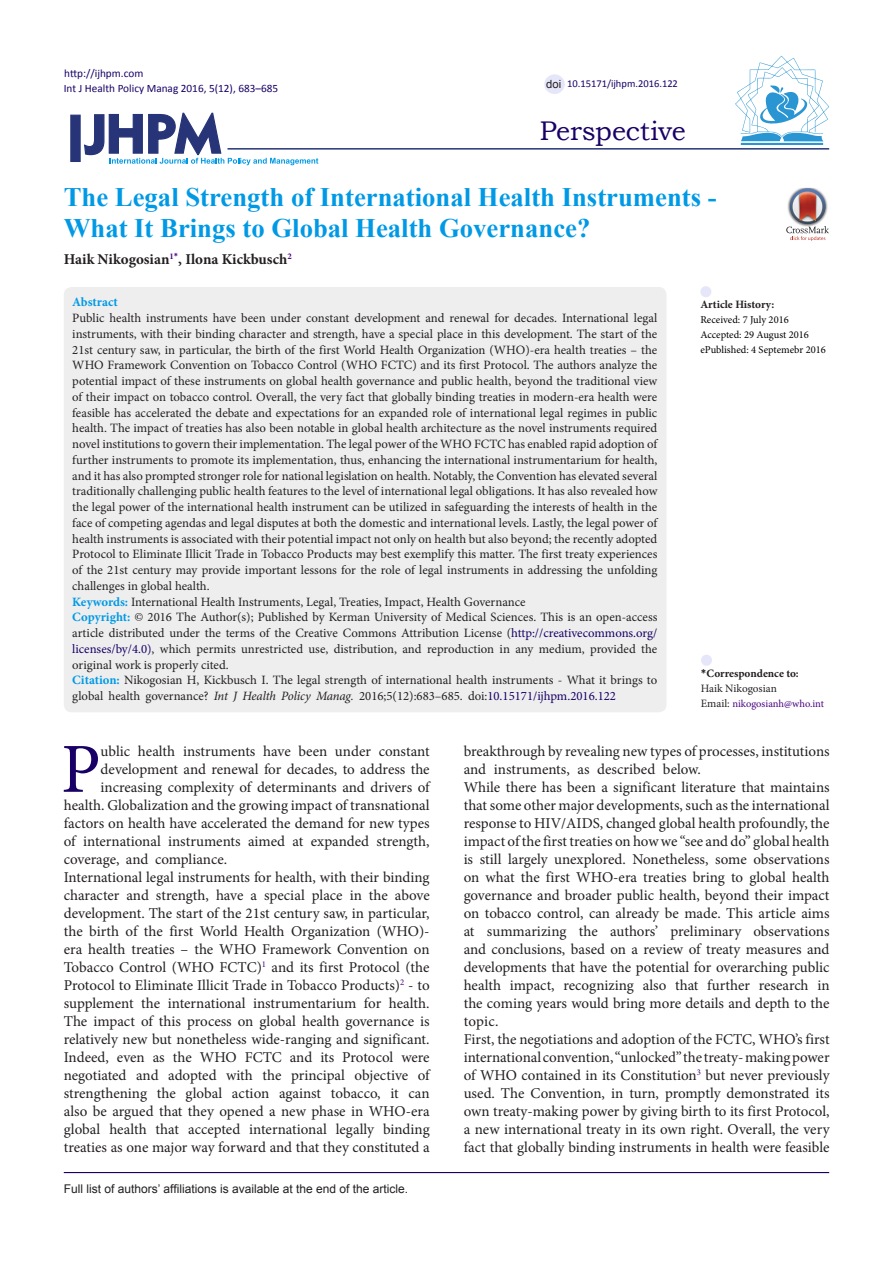
<style>
.page{position:relative;width:893px;height:1263px;background:#fff}
.page>*{position:absolute;margin:0;border:0;box-sizing:border-box;transform-origin:0 0}
.Plain_Text{font:70.35px "Minion Pro";color:#190066}
.t1{font:27px "Bookman Old Style";letter-spacing:-.005em;color:#190066}
.Default{font:700 26.7px/31.5px "Times New Roman";color:#0099e5}
.Plain_Text-2{font:15px/18px "Minion Pro";color:#231f20;text-align:justify}
.Default-2{font:700 15px "Minion Pro";color:#231f20}
.Default-3{font:12.75px/15.8px "Minion Pro";color:#231f20;text-align:justify}
.Default-4{font:700 12.75px "Minion Pro";color:#0099e5}
.t2{font:12px "Arial";color:#231f20}
.t3{font:11.25px "Calibri";color:#190066}
.t4{font:700 11.25px "Minion Pro";color:#231f20}
.t5{font:11.25px "Minion Pro";letter-spacing:-.005em;color:#231f20}
.t6{font:11.25px "Arial";color:#231f20}
.t7{font:10.5px "Minion Pro";color:#000}
.t8{font:10.5px "Minion Pro";color:#4b0082}
.t9{font:10.5px "Calibri";color:#190066}
.s1{font-weight:700;color:#0099e5}
.s2{color:#190066}
.s3{font-style:italic}
.s4{font-family:"Calibri"}
.s5{font-size:11.25px;color:#231f20}
</style>
<div class="page">
<svg style="left:84px;top:112px;width:234px;height:53px"></svg>
<div style="left:70px;top:115px;width:11px;height:47px;background:#273578;border:1px solid #273578"></div>
<hr style="left:227px;top:148px;width:602px;height:2px;background:#273578">
<div style="left:64px;top:287px;width:602px;height:425px;background:#eee;border-radius:8px"></div>
<div style="left:701px;top:655px;width:11px;height:11px;background:#e6e6fa;border-radius:50%"></div>
<div style="left:700px;top:286px;width:11px;height:11px;background:#e6e6fa;border-radius:50%"></div>
<hr style="left:64px;top:1172px;width:765px;height:1px;background:#190066">
<hr style="left:741px;top:143px;width:82px;height:2px;background:#2995d2">
<svg style="left:735px;top:56px;width:94px;height:85px"></svg>
<div style="left:544px;top:74px;width:21px;height:20px;background:#e6e6fa;border-radius:50%"></div>
<img style="left:798px;top:188px;width:18px;height:1px">
<svg style="left:786px;top:189px;width:43px;height:52px"></svg>
<p class="t3" style="left:64px;top:66px;width:81px">http://ijhpm.com</p>
<p class="t3" style="left:64px;top:81px;width:216px">Int J Health Policy Manag 2016, 5(12), 683–685</p>
<p class="t6" style="left:546px;top:76px;width:17px">doi</p>
<p class="t9" style="left:567px;top:77px;width:112px">10.15171/ijhpm.2016.122</p>
<p class="t1" style="left:540px;top:113px;width:148px">Perspective</p>
<p class="Default" style="left:64px;top:180px;width:654px">The Legal Strength of International Health Instruments -<br>What It Brings to Global Health Governance?</p>
<p class="Default-2" style="left:64px;top:248px;width:229px">Haik Nikogosian<sup>1</sup><sup>*</sup>, Ilona Kickbusch<sup>2</sup></p>
<p class="Default-4" style="left:72px;top:293px;width:47px">Abstract</p>
<p class="Default-3" style="left:72px;top:310px;width:587px">Public health instruments have been under constant development and renewal for decades. International legal instruments, with their binding character and strength, have a special place in this development. The start of the 21st century saw, in particular, the birth of the first World Health Organization (WHO)-era health treaties – the WHO Framework Convention on Tobacco Control (WHO FCTC) and its first Protocol. The authors analyze the potential impact of these instruments on global health governance and public health, beyond the traditional view of their impact on tobacco control. Overall, the very fact that globally binding treaties in modern-era health were feasible has accelerated the debate and expectations for an expanded role of international legal regimes in public health. The impact of treaties has also been notable in global health architecture as the novel instruments required novel institutions to govern their implementation. The legal power of the WHO FCTC has enabled rapid adoption of further instruments to promote its implementation, thus, enhancing the international instrumentarium for health, and it has also prompted stronger role for national legislation on health. Notably, the Convention has elevated several traditionally challenging public health features to the level of international legal obligations. It has also revealed how the legal power of the international health instrument can be utilized in safeguarding the interests of health in the face of competing agendas and legal disputes at both the domestic and international levels. Lastly, the legal power of health instruments is associated with their potential impact not only on health but also beyond; the recently adopted Protocol to Eliminate Illicit Trade in Tobacco Products may best exemplify this matter. The first treaty experiences of the 21st century may provide important lessons for the role of legal instruments in addressing the unfolding challenges in global health.</p>
<p class="Default-3" style="left:72px;top:594px;width:455px"><span class="s1">Keywords:</span> International Health Instruments, Legal, Treaties, Impact, Health Governance</p>
<p class="Default-3" style="left:72px;top:609px;width:587px"><span class="s1">Copyright:</span> © 2016 The Author(s); Published by Kerman University of Medical Sciences. This is an open-access article distributed under the terms of the Creative Commons Attribution License (<span class="s2">http://creativecommons.org/ licenses/by/4.0)</span>, which permits unrestricted use, distribution, and reproduction in any medium, provided the original work is properly cited.</p>
<p class="Default-3" style="left:72px;top:672px;width:586px"><span class="s1">Citation:</span> Nikogosian H, Kickbusch I. The legal strength of international health instruments - What it brings to global health governance? <span class="s3">Int J Health Policy Manag.</span> 2016;5(12):683–685. doi:<span class="s2">10.15171/ijhpm.2016.122</span></p>
<p class="t4" style="left:700px;top:297px;width:76px">Article History:</p>
<p class="t7" style="left:700px;top:313px;width:90px">Received: 7 July 2016</p>
<p class="t7" style="left:700px;top:328px;width:110px">Accepted: 29 August 2016</p>
<p class="t7" style="left:700px;top:343px;width:127px">ePublished: 4 Septemebr 2016</p>
<p class="t4" style="left:701px;top:665px;width:99px"><span class="s4">*</span>Correspondence to:</p>
<p class="t5" style="left:701px;top:681px;width:77px">Haik Nikogosian</p>
<p class="t8" style="left:701px;top:696px;width:125px"><span class="s5">Email:</span> nikogosianh@who.int</p>
<p class="Plain_Text" style="left:61px;top:722px;width:41px">P</p>
<p class="Plain_Text-2" style="left:101px;top:742px;width:331px">ublic health instruments have been under constant</p>
<p class="Plain_Text-2" style="left:101px;top:760px;width:331px">development and renewal for decades, to address the</p>
<p class="Plain_Text-2" style="left:101px;top:778px;width:331px">increasing complexity of determinants and drivers of</p>
<p class="Plain_Text-2" style="left:64px;top:796px;width:367px">health. Globalization and the growing impact of transnational</p>
<p class="Plain_Text-2" style="left:64px;top:814px;width:367px">factors on health have accelerated the demand for new types</p>
<p class="Plain_Text-2" style="left:64px;top:832px;width:367px">of international instruments aimed at expanded strength,</p>
<p class="Plain_Text-2" style="left:64px;top:850px;width:165px">coverage, and compliance.</p>
<p class="Plain_Text-2" style="left:64px;top:868px;width:367px">International legal instruments for health, with their binding character and strength, have a special place in the above development. The start of the 21st century saw, in particular, the birth of the first World Health Organization (WHO)- era health treaties – the WHO Framework Convention on Tobacco Control (WHO FCTC)<sup>1</sup> and its first Protocol (the Protocol to Eliminate Illicit Trade in Tobacco Products)<sup>2</sup> - to supplement the international instrumentarium for health.<br>The impact of this process on global health governance is relatively new but nonetheless wide-ranging and significant.</p>
<p class="Plain_Text-2" style="left:64px;top:1048px;width:367px">Indeed, even as the WHO FCTC and its Protocol were negotiated and adopted with the principal objective of strengthening the global action against tobacco, it can also be argued that they opened a new phase in WHO-era global health that accepted international legally binding treaties as one major way forward and that they constituted a</p>
<p class="t2" style="left:64px;top:1181px;width:346px">Full list of authors’ affiliations is available at the end of the article.</p>
<p class="Plain_Text-2" style="left:464px;top:742px;width:367px">breakthrough by revealing new types of processes, institutions and instruments, as described below.</p>
<p class="Plain_Text-2" style="left:464px;top:778px;width:367px">While there has been a significant literature that maintains that some other major developments, such as the international response to HIV/AIDS, changed global health profoundly, the impact of the first treaties on how we “see and do” global health is still largely unexplored. Nonetheless, some observations on what the first WHO-era treaties bring to global health governance and broader public health, beyond their impact on tobacco control, can already be made. This article aims at summarizing the authors’ preliminary observations and conclusions, based on a review of treaty measures and developments that have the potential for overarching public health impact, recognizing also that further research in the coming years would bring more details and depth to the topic.</p>
<p class="Plain_Text-2" style="left:464px;top:1030px;width:367px">First, the negotiations and adoption of the FCTC, WHO’s first international convention, “unlocked” the treaty- makingpower of WHO contained in its Constitution<sup>3</sup> but never previously used. The Convention, in turn, promptly demonstrated its own treaty-making power by giving birth to its first Protocol, a new international treaty in its own right. Overall, the very fact that globally binding instruments in health were feasible</p>
</div>
